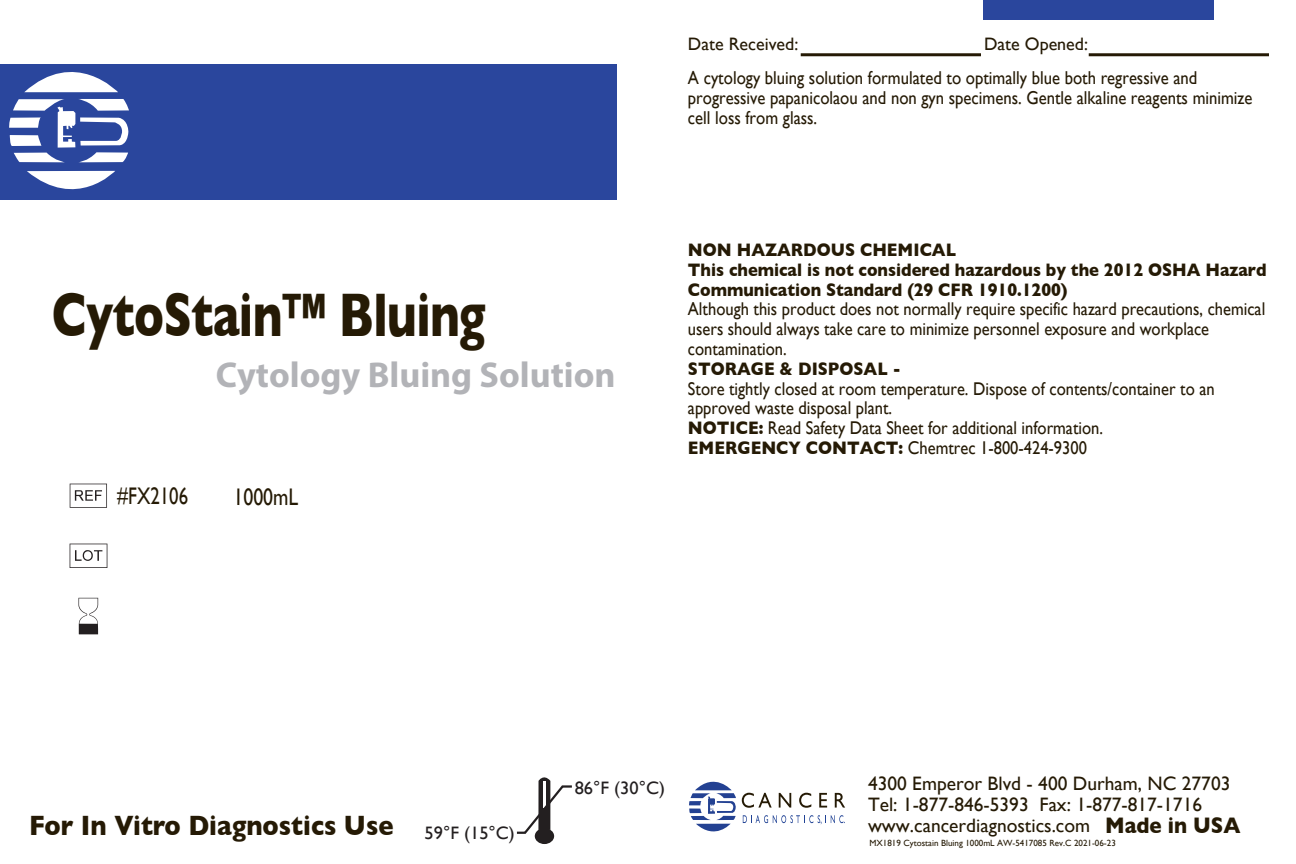
<style>
.page{position:relative;width:1296px;height:864px;background:#fff}
.page>*{position:absolute;margin:0;border:0;box-sizing:border-box;transform-origin:0 0}
.t1{font:700 62.7px "Gill Sans";letter-spacing:-.015em;color:#251a05;scale:.75 1}
.t2{font:700 36px "Myriad Pro";color:#b2b3b7}
.t3{font:700 28.5px "Gill Sans";color:#251a05;scale:.89 1}
.t4{font:24px "Gill Sans";color:#251a05;scale:.78 1}
.t5{font:24px "Gill Sans";color:#251a05;scale:.83 1}
.t6{font:19.5px/21px "Gill Sans";color:#251a05}
.t7{font:18.6px/20.1px "Gill Sans";color:#251a05;scale:.89 1}
.t8{font:18.3px/19.8px "Gill Sans";color:#251a05;scale:.89 1}
.t9{font:700 18.3px/19.8px "Gill Sans";color:#251a05;scale:.89 1}
.t10{font:18px "Gill Sans";color:#251a05}
.t11{font:18px "Gill Sans";color:#231f20}
.t12{font:9px "Gill Sans";color:#251a05}
.s1{font-weight:700}
.s2{font-weight:700;font-size:22.8px}
</style>
<div class="page">
<svg style="left:689px;top:781px;width:47px;height:51px"></svg>
<svg style="left:742px;top:793px;width:30px;height:15px"></svg>
<svg style="left:779px;top:793px;width:12px;height:15px"></svg>
<svg style="left:799px;top:793px;width:12px;height:15px"></svg>
<svg style="left:819px;top:793px;width:8px;height:15px"></svg>
<svg style="left:835px;top:793px;width:10px;height:15px"></svg>
<svg style="left:743px;top:815px;width:102px;height:9px"></svg>
<div style="left:0;top:64px;width:616px;height:135px;background:#2a469d"></div>
<svg style="left:24px;top:72px;width:94px;height:20px"></svg>
<svg style="left:27px;top:171px;width:88px;height:19px"></svg>
<svg style="left:9px;top:99px;width:120px;height:63px"></svg>
<div style="left:983px;top:0;width:231px;height:19px;background:#2a469d"></div>
<svg style="left:516px;top:777px;width:56px;height:67px"></svg>
<svg style="left:78px;top:598px;width:20px;height:36px"></svg>
<svg style="left:70px;top:544px;width:37px;height:24px"></svg>
<svg style="left:70px;top:484px;width:37px;height:24px"></svg>
<hr style="left:801px;top:53px;width:180px;height:3px;background:#251a05">
<hr style="left:1089px;top:53px;width:180px;height:3px;background:#251a05">
<p class="t10" style="left:688px;top:34px;width:112px">Date Received:</p>
<p class="t10" style="left:984px;top:34px;width:105px">Date Opened:</p>
<h1 class="t1" style="left:52px;top:278px;width:580px">CytoStain™ Bluing</h1>
<h2 class="t2" style="left:216px;top:351px;width:402px">Cytology Bluing Solution</h2>
<h3 class="t4" style="left:117px;top:482px;width:92px">#FX2106</h3>
<h3 class="t5" style="left:233px;top:482px;width:80px">1000mL</h3>
<p class="t7" style="left:688px;top:67px;width:636px">A cytology bluing solution formulated to optimally blue both regressive and progressive papanicolaou and non gyn specimens. Gentle alkaline reagents minimize cell loss from glass.</p>
<p class="t9" style="left:688px;top:240px;width:652px">NON HAZARDOUS CHEMICAL<br>This chemical is not considered hazardous by the 2012 OSHA Hazard<br>Communication Standard (29 CFR 1910.1200)</p>
<p class="t8" style="left:688px;top:299px;width:650px">Although this product does not normally require specific hazard precautions, chemical users should always take care to minimize personnel exposure and workplace contamination.</p>
<p class="t9" style="left:688px;top:359px;width:241px">STORAGE &amp; DISPOSAL -</p>
<p class="t8" style="left:688px;top:378px;width:593px">Store tightly closed at room temperature. Dispose of contents/container to an approved waste disposal plant.<br><span class="s1">NOTICE:</span> Read Safety Data Sheet for additional information.<br><span class="s1">EMERGENCY CONTACT:</span> Chemtrec 1-800-424-9300</p>
<p class="t11" style="left:575px;top:778px;width:92px">86°F (30°C)</p>
<p class="t6" style="left:868px;top:773px;width:364px">4300 Emperor Blvd - 400 Durham, NC 27703<br>Tel: 1-877-846-5393 Fax: 1-877-817-1716</p>
<h3 class="t3" style="left:29px;top:809px;width:411px">For In Vitro Diagnostics Use</h3>
<p class="t6" style="left:868px;top:815px;width:374px">www.cancerdiagnostics.com <span class="s2">Made in USA</span></p>
<p class="t11" style="left:425px;top:822px;width:92px">59°F (15°C)</p>
<p class="t12" style="left:870px;top:837px;width:248px">MX1819 Cytostain Bluing 1000mL AW-5417085 Rev.C 2021-06-23</p>
</div>
